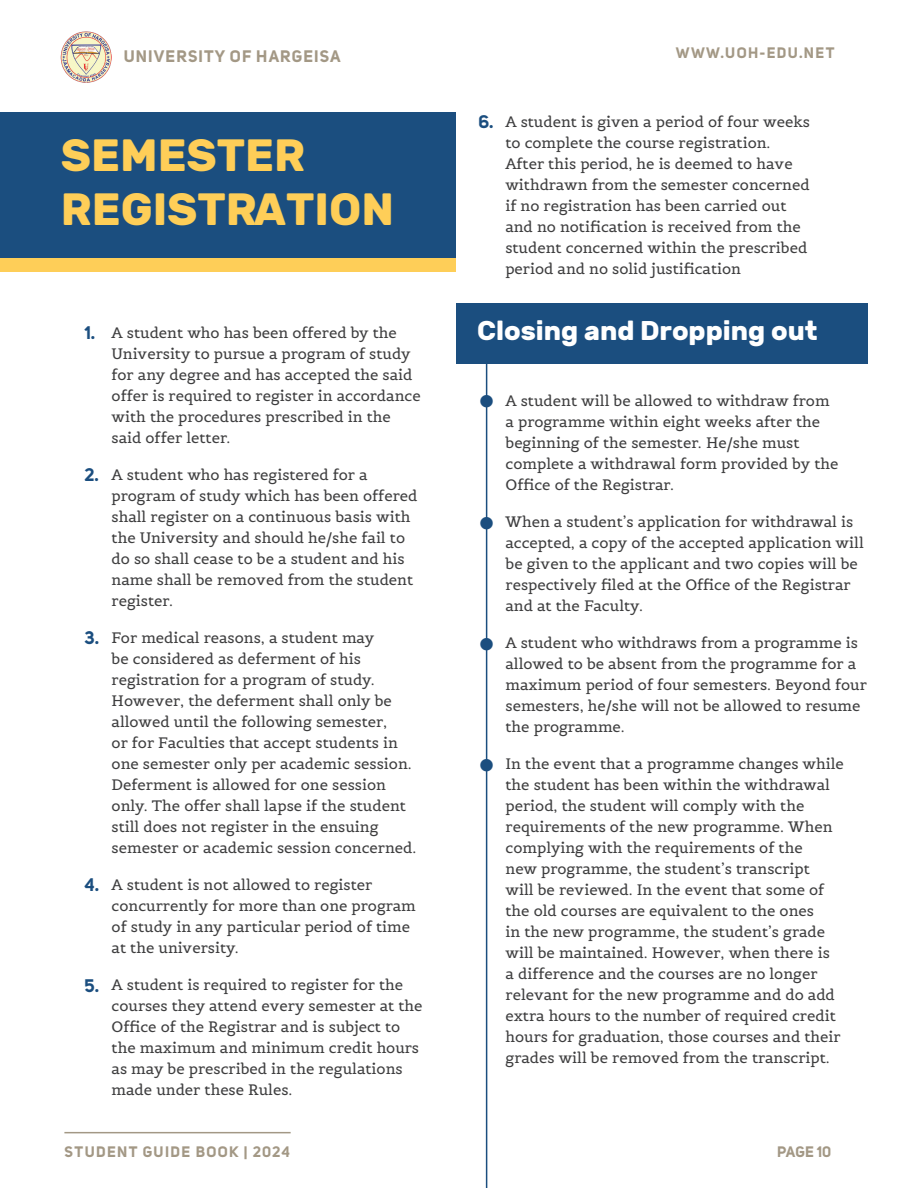
<style>
.page{position:relative;width:918px;height:1188px;background:#fff}
.page>*{position:absolute;margin:0;border:0;box-sizing:border-box;transform-origin:0 0}
.Cover_2{font:700 45px/54px "Rubik";color:#fece58}
.t1{font:700 27px "Rubik";color:#fff}
.Body_Bold{font:700 16.5px "Uni Sans";letter-spacing:.07em;color:#a39885}
.t2{font:15px/21px "Belgrano";color:#3e3e3f}
.Body{font:700 15px "Uni Sans";letter-spacing:.095em;color:#a39885}
.Body_Right{font:700 15px "Uni Sans";letter-spacing:.095em;color:#a39885}
.s1{font-family:"Uni Sans";font-weight:700;font-size:18px;color:#1b4e7f}
.s2{font-family:"Tahoma";font-size:36px;color:#1b4e7f}
</style>
<div class="page">
<div style="left:0;top:127px;width:456px;height:145px;background:#fece58"></div>
<div style="left:0;top:112px;width:456px;height:145px;background:#1b4e7f"></div>
<img style="left:60px;top:31px;width:52px;height:51px">
<hr style="left:64px;top:1132px;width:227px;height:1px;background:#a39885">
<div style="left:456px;top:303px;width:411px;height:60px;background:#1b4e7f"></div>
<hr style="left:486px;top:355px;width:1px;height:833px;background:#1b4e7f">
<p class="Body_Bold" style="left:124px;top:46px;width:218px">UNIVERSITY OF HARGEISA</p>
<p class="Body_Right" style="left:676px;top:43px;width:160px">WWW.UOH-EDU.NET</p>
<p class="Cover_2" style="left:61px;top:130px;width:335px">SEMESTER<br>REGISTRATION</p>
<p class="t2" style="left:112px;top:322px;width:311px;text-indent:-27px"><span class="s1">1.</span> A student who has been offered by the University to pursue a program of study for any degree and has accepted the said offer is required to register in accordance with the procedures prescribed in the said offer letter.</p>
<p class="t2" style="left:112px;top:464px;width:307px;text-indent:-27px"><span class="s1">2.</span> A student who has registered for a program of study which has been offered shall register on a continuous basis with the University and should he/she fail to do so shall cease to be a student and his name shall be removed from the student register.</p>
<p class="t2" style="left:112px;top:627px;width:306px;text-indent:-27px"><span class="s1">3.</span> For medical reasons, a student may<br>be considered as deferment of his registration for a program of study.<br>However, the deferment shall only be allowed until the following semester,<br>or for Faculties that accept students in one semester only per academic session.<br>Deferment is allowed for one session only. The offer shall lapse if the student still does not register in the ensuing semester or academic session concerned.</p>
<p class="t2" style="left:112px;top:874px;width:306px;text-indent:-27px"><span class="s1">4.</span> A student is not allowed to register concurrently for more than one program of study in any particular period of time at the university.</p>
<p class="t2" style="left:112px;top:974px;width:313px;text-indent:-27px"><span class="s1">5.</span> A student is required to register for the courses they attend every semester at the Office of the Registrar and is subject to the maximum and minimum credit hours as may be prescribed in the regulations made under these Rules.</p>
<p class="t2" style="left:505px;top:111px;width:306px;text-indent:-27px"><span class="s1">6.</span> A student is given a period of four weeks to complete the course registration.<br>After this period, he is deemed to have withdrawn from the semester concerned if no registration has been carried out and no notification is received from the student concerned within the prescribed period and no solid justification</p>
<h1 class="t1" style="left:477px;top:315px;width:342px">Closing and Dropping out</h1>
<p class="t2" style="left:506px;top:390px;width:334px;text-indent:-27px"><span class="s2">•</span> A student will be allowed to withdraw from a programme within eight weeks after the beginning of the semester. He/she must complete a withdrawal form provided by the Office of the Registrar.</p>
<p class="t2" style="left:506px;top:511px;width:360px;text-indent:-27px"><span class="s2">•</span> When a student’s application for withdrawal is accepted, a copy of the accepted application will be given to the applicant and two copies will be respectively filed at the Office of the Registrar and at the Faculty.</p>
<p class="t2" style="left:506px;top:632px;width:363px;text-indent:-27px"><span class="s2">•</span> A student who withdraws from a programme is allowed to be absent from the programme for a maximum period of four semesters. Beyond four semesters, he/she will not be allowed to resume the programme.</p>
<p class="t2" style="left:506px;top:753px;width:340px;text-indent:-27px"><span class="s2">•</span> In the event that a programme changes while the student has been within the withdrawal period, the student will comply with the requirements of the new programme. When complying with the requirements of the<br>new programme, the student’s transcript<br>will be reviewed. In the event that some of the old courses are equivalent to the ones<br>in the new programme, the student’s grade will be maintained. However, when there is<br>a difference and the courses are no longer relevant for the new programme and do add extra hours to the number of required credit hours for graduation, those courses and their grades will be removed from the transcript.</p>
<p class="Body" style="left:65px;top:1143px;width:227px">STUDENT GUIDE BOOK | 2024</p>
<p class="Body_Right" style="left:777px;top:1143px;width:56px">PAGE 10</p>
</div>
